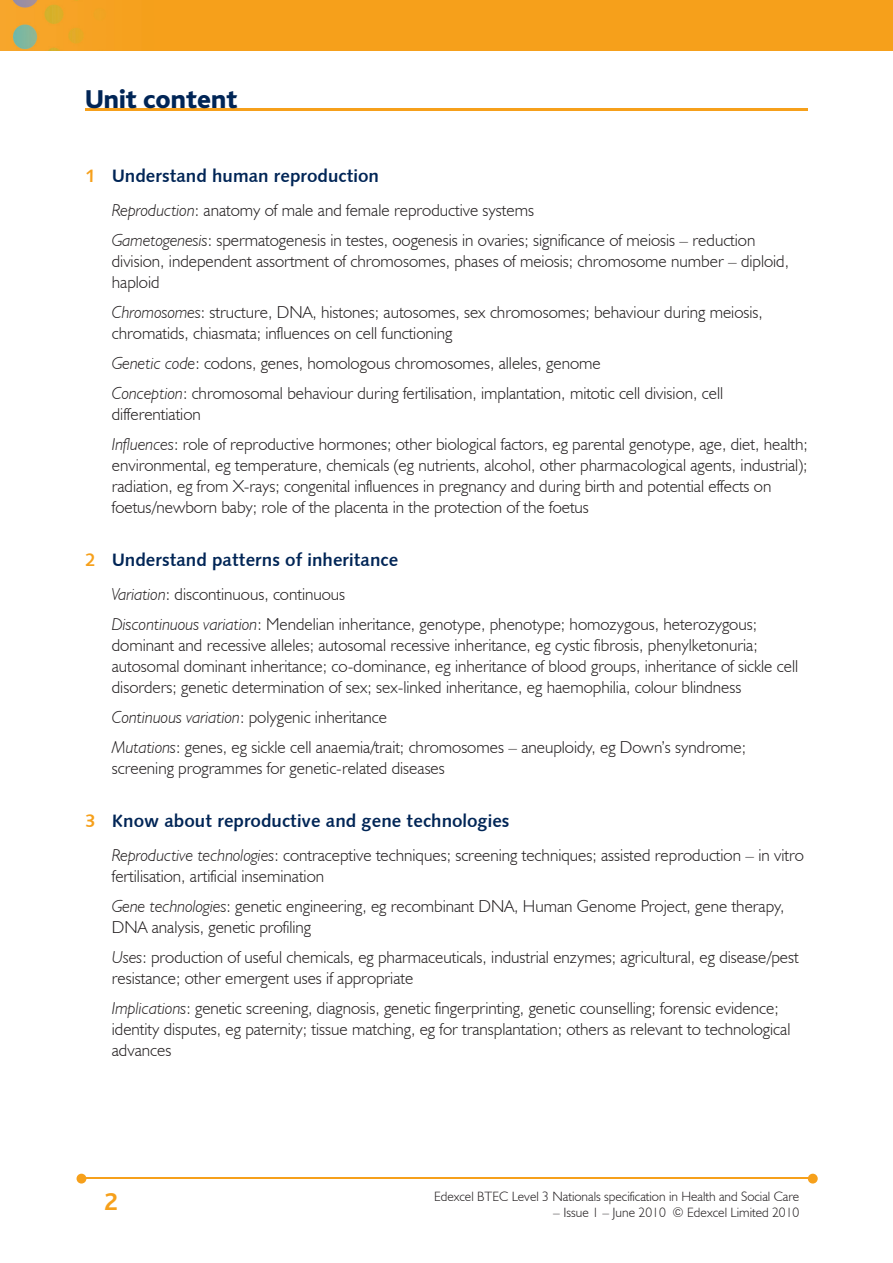
<style>
.page{position:relative;width:893px;height:1263px;background:#fff}
.page>*{position:absolute;margin:0;border:0;box-sizing:border-box;transform-origin:0 0}
.t1{font:800 27px "Bliss";color:#002556}
.t2{font:700 25.5px "Bliss";color:#f6a01b}
.t3{font:18px "Humanist 531 BT Bold A";color:#002556}
.t4{font:300 17.25px/21px "Humanist 521 BT";color:#231f20}
.t5{font:300 13.5px "Humanist 521 BT";color:#231f20}
.s1{color:#f6a01b}
.s2{font-style:italic}
</style>
<div class="page">
<img style="left:0;top:0;width:893px;height:51px">
<hr style="left:82px;top:1178px;width:728px;height:1px;background:#f6a01b">
<svg style="left:808px;top:1174px;width:10px;height:9px"></svg>
<svg style="left:77px;top:1174px;width:9px;height:9px"></svg>
<hr style="left:85px;top:108px;width:723px;height:2px;background:#f6a01b">
<h1 class="t1" style="left:85px;top:85px;width:154px">Unit content</h1>
<p class="t3" style="left:85px;top:164px;width:296px"><span class="s1">1</span> Understand human reproduction</p>
<p class="t4" style="left:112px;top:195px;width:645px;line-height:30px"><span class="s2">Reproduction</span>: anatomy of male and female reproductive systems<br><span class="s2">Gametogenesis</span>: spermatogenesis in testes, oogenesis in ovaries; significance of meiosis – reduction</p>
<p class="t4" style="left:112px;top:250px;width:679px">division, independent assortment of chromosomes, phases of meiosis; chromosome number – diploid, haploid</p>
<p class="t4" style="left:112px;top:301px;width:653px"><span class="s2">Chromosomes</span>: structure, DNA, histones; autosomes, sex chromosomes; behaviour during meiosis, chromatids, chiasmata; influences on cell functioning</p>
<p class="t4" style="left:112px;top:348px;width:613px;line-height:30px"><span class="s2">Genetic code</span>: codons, genes, homologous chromosomes, alleles, genome<br><span class="s2">Conception</span>: chromosomal behaviour during fertilisation, implantation, mitotic cell division, cell</p>
<p class="t4" style="left:112px;top:399px;width:698px;line-height:30px">differentiation<br><span class="s2">Influences</span>: role of reproductive hormones; other biological factors, eg parental genotype, age, diet, health;</p>
<p class="t4" style="left:112px;top:454px;width:697px">environmental, eg temperature, chemicals (eg nutrients, alcohol, other pharmacological agents, industrial); radiation, eg from X-rays; congenital influences in pregnancy and during birth and potential effects on foetus/newborn baby; role of the placenta in the protection of the foetus</p>
<p class="t3" style="left:85px;top:548px;width:315px"><span class="s1">2</span> Understand patterns of inheritance</p>
<p class="t4" style="left:112px;top:579px;width:647px;line-height:30px"><span class="s2">Variation</span>: discontinuous, continuous<br><span class="s2">Discontinuous variation</span>: Mendelian inheritance, genotype, phenotype; homozygous, heterozygous;</p>
<p class="t4" style="left:112px;top:634px;width:688px">dominant and recessive alleles; autosomal recessive inheritance, eg cystic fibrosis, phenylketonuria; autosomal dominant inheritance; co-dominance, eg inheritance of blood groups, inheritance of sickle cell disorders; genetic determination of sex; sex-linked inheritance, eg haemophilia, colour blindness</p>
<p class="t4" style="left:112px;top:702px;width:636px;line-height:30px"><span class="s2">Continuous variation</span>: polygenic inheritance<br><span class="s2">Mutations</span>: genes, eg sickle cell anaemia/trait; chromosomes – aneuploidy, eg Down’s syndrome;</p>
<p class="t4" style="left:112px;top:757px;width:335px">screening programmes for genetic-related diseases</p>
<p class="t3" style="left:85px;top:809px;width:426px"><span class="s1">3</span> Know about reproductive and gene technologies</p>
<p class="t4" style="left:112px;top:844px;width:694px"><span class="s2">Reproductive technologies</span>: contraceptive techniques; screening techniques; assisted reproduction – in vitro fertilisation, artificial insemination</p>
<p class="t4" style="left:112px;top:895px;width:674px"><span class="s2">Gene technologies</span>: genetic engineering, eg recombinant DNA, Human Genome Project, gene therapy,<br>DNA analysis, genetic profiling</p>
<p class="t4" style="left:112px;top:946px;width:688px"><span class="s2">Uses</span>: production of useful chemicals, eg pharmaceuticals, industrial enzymes; agricultural, eg disease/pest resistance; other emergent uses if appropriate</p>
<p class="t4" style="left:112px;top:997px;width:680px"><span class="s2">Implications</span>: genetic screening, diagnosis, genetic fingerprinting, genetic counselling; forensic evidence; identity disputes, eg paternity; tissue matching, eg for transplantation; others as relevant to technological advances</p>
<h2 class="t2" style="left:104px;top:1189px;width:15px">2</h2>
<p class="t5" style="left:434px;top:1188px;width:367px">Edexcel BTEC Level 3 Nationals specification in Health and Social Care</p>
<p class="t5" style="left:553px;top:1204px;width:248px">– Issue 1 – June 2010 © Edexcel Limited 2010</p>
</div>
